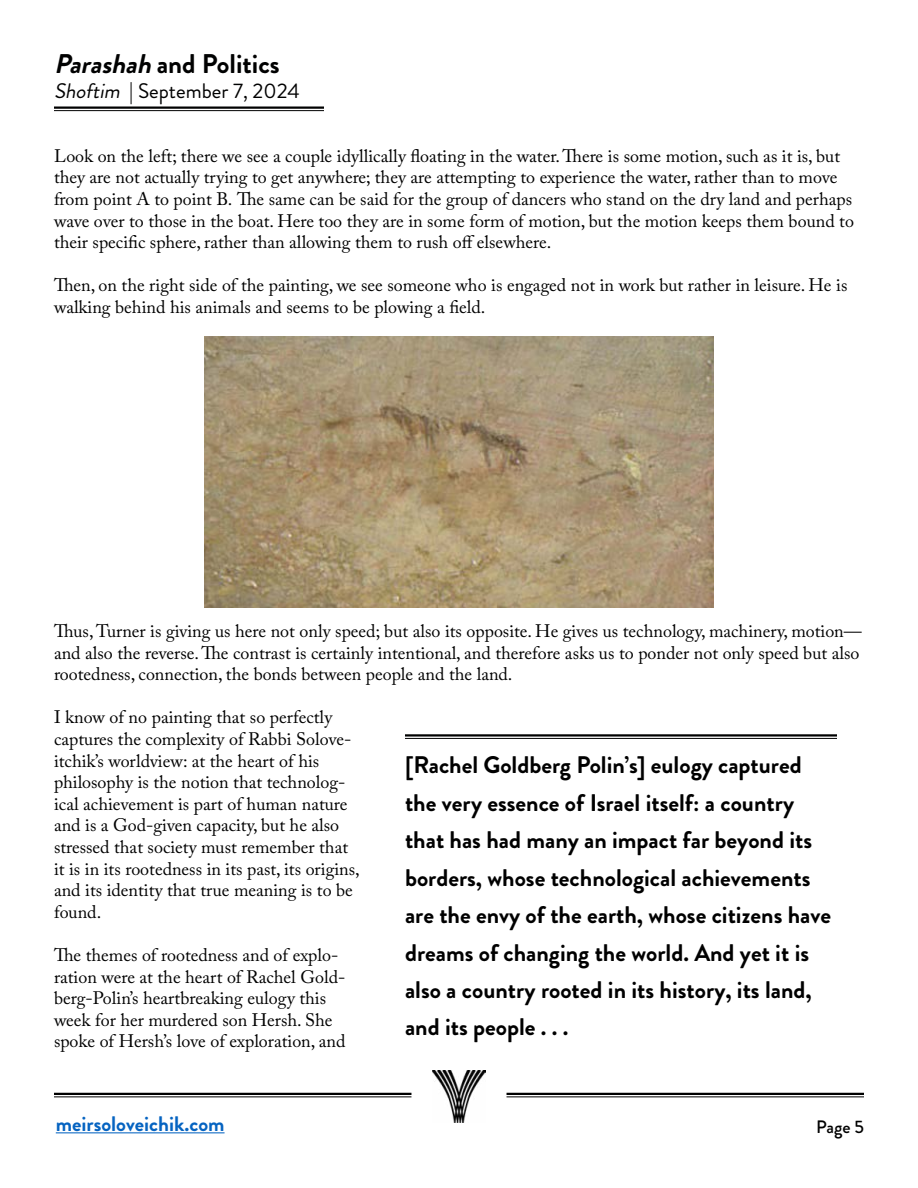
<style>
.page{position:relative;width:918px;height:1188px;background:#fff}
.page>*{position:absolute;margin:0;border:0;box-sizing:border-box;transform-origin:0 0}
.t1{font:700 27px "Brandon Grotesque";color:#000101}
.t2{font:700 24px/37.5px "Brandon Grotesque";color:#000}
.t3{font:21px "Brandon Grotesque";color:#000101}
.t4{font:700 21px "Brandon Grotesque";color:#0563c1}
.t5{font:18px/21.6px "Adobe Caslon Pro";color:#000}
.t6{font:500 18px "Brandon Grotesque";color:#000}
.s1{font-style:italic}
</style>
<div class="page">
<hr style="left:54px;top:106px;width:270px;height:3px;background:#000101">
<hr style="left:54px;top:110px;width:270px;height:1px;background:#000101">
<img style="left:433px;top:1070px;width:52px;height:53px">
<hr style="left:54px;top:1093px;width:357px;height:2px;background:#000101">
<hr style="left:54px;top:1096px;width:357px;height:1px;background:#000101">
<hr style="left:507px;top:1093px;width:357px;height:2px;background:#000101">
<hr style="left:507px;top:1096px;width:357px;height:1px;background:#000101">
<hr style="left:56px;top:1132px;width:169px;height:1px;background:#0563c1">
<hr style="left:405px;top:734px;width:432px;height:3px;background:#000101">
<hr style="left:405px;top:738px;width:432px;height:1px;background:#000101">
<img style="left:204px;top:336px;width:510px;height:271px">
<h1 class="t1" style="left:54px;top:45px;width:227px"><span class="s1">Parashah</span>and Politics</h1>
<p class="t3" style="left:54px;top:76px;width:247px"><span class="s1">Shoftim</span> | September 7, 2024</p>
<p class="t5" style="left:54px;top:145px;width:802px">Look on the left; there we see a couple idyllically floating in the water. There is some motion, such as it is, but they are not actually trying to get anywhere; they are attempting to experience the water, rather than to move from point A to point B. The same can be said for the group of dancers who stand on the dry land and perhaps wave over to those in the boat. Here too they are in some form of motion, but the motion keeps them bound to their specific sphere, rather than allowing them to rush off elsewhere.</p>
<p class="t5" style="left:54px;top:274px;width:795px">Then, on the right side of the painting, we see someone who is engaged not in work but rather in leisure. He is walking behind his animals and seems to be plowing a field.</p>
<p class="t5" style="left:54px;top:620px;width:809px">Thus, Turner is giving us here not only speed; but also its opposite. He gives us technology, machinery, motion— and also the reverse. The contrast is certainly intentional, and therefore asks us to ponder not only speed but also rootedness, connection, the bonds between people and the land.</p>
<p class="t5" style="left:54px;top:706px;width:307px">I know of no painting that so perfectly captures the complexity of Rabbi Solove&shy;itchik’s worldview: at the heart of his philosophy is the notion that technolog&shy;ical achievement is part of human nature and is a God-given capacity, but he also stressed that society must remember that it is in its rootedness in its past, its origins, and its identity that true meaning is to be found.</p>
<p class="t5" style="left:54px;top:944px;width:293px">The themes of rootedness and of explo&shy;ration were at the heart of Rachel Gold&shy;berg-Polin’s heartbreaking eulogy this week for her murdered son Hersh. She spoke of Hersh’s love of exploration, and</p>
<p class="t2" style="left:405px;top:746px;width:428px">[Rachel Goldberg Polin’s] eulogy captured the very essence of Israel itself: a country that has had many an impact far beyond its borders, whose technological achievements are the envy of the earth, whose citizens have dreams of changing the world. And yet it is also a country rooted in its history, its land, and its people . . .</p>
<p class="t4" style="left:56px;top:1109px;width:170px">meirsoloveichik.com</p>
<p class="t6" style="left:816px;top:1114px;width:49px">Page 5</p>
</div>
